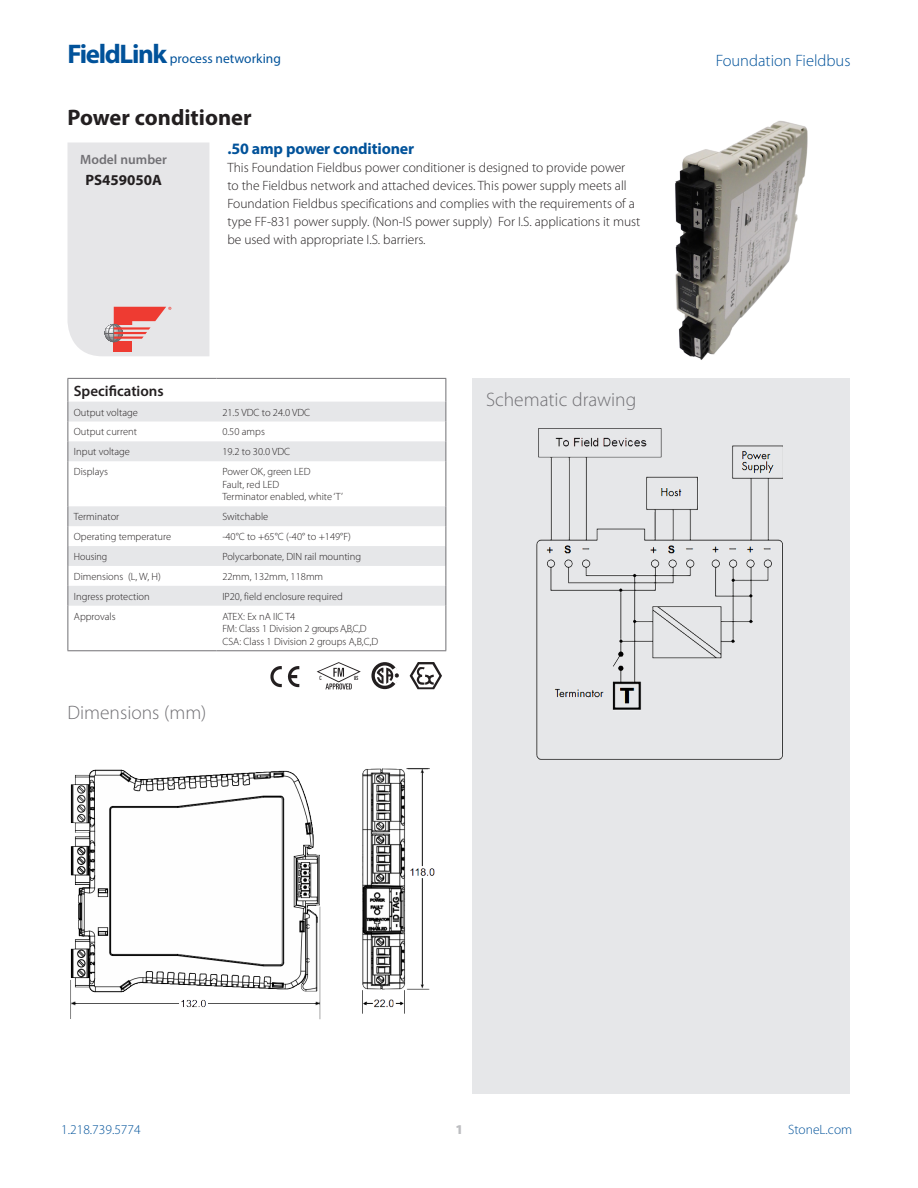
<style>
.page{position:relative;width:918px;height:1188px;background:#fff}
.page>*{position:absolute;margin:0;border:0;box-sizing:border-box;transform-origin:0 0}
.t1{font:700 22.5px "Myriad Pro";color:#231f20}
.t2{font:300 19.5px "Myriad Pro";color:#717074}
.t3{font:300 16.5px "Myriad Pro";color:#01529a}
.t4{font:700 15.9px "Myriad Pro";letter-spacing:-.01em;color:#01529a}
.t5{font:600 15px "Myriad Pro";color:#231f20}
.t6{font:700 15px "Myriad Pro";color:#231f20}
.t7{font:300 13.5px/18px "Myriad Pro";color:#231f20}
.t8{font:13.5px "Myriad Pro";color:#01529a}
.t9{font:300 13.5px "Myriad Pro";color:#01529a}
.t10{font:600 13.5px "Myriad Pro";color:#717074}
.t11{font:900 13.5px "Myriad Pro";color:#bcbdc0}
.TableText{font:300 10.5px "Myriad Pro";color:#231f20}
.TableText-2{font:300 10.5px "Myriad Pro";color:#231f20;scale:.95 1}
.s1{font-weight:700;font-size:27px}
</style>
<div class="page">
<div style="left:472px;top:378px;width:378px;height:716px;background:#e6e7e9"></div>
<div style="left:68px;top:142px;width:141px;height:214px;background:#e6e6e8"></div>
<svg style="left:69px;top:402px;width:377px;height:204px"></svg>
<hr style="left:68px;top:378px;width:148px;height:1px;background:#717074">
<hr style="left:216px;top:378px;width:230px;height:1px;background:#717074">
<svg style="left:68px;top:379px;width:1px;height:82px"></svg>
<svg style="left:446px;top:379px;width:1px;height:82px"></svg>
<hr style="left:68px;top:461px;width:1px;height:45px;background:#717074">
<hr style="left:446px;top:461px;width:1px;height:45px;background:#717074">
<svg style="left:68px;top:506px;width:1px;height:100px"></svg>
<svg style="left:446px;top:506px;width:1px;height:100px"></svg>
<hr style="left:68px;top:606px;width:1px;height:44px;background:#717074">
<hr style="left:446px;top:606px;width:1px;height:44px;background:#717074">
<hr style="left:68px;top:650px;width:148px;height:1px;background:#717074">
<hr style="left:216px;top:650px;width:230px;height:1px;background:#717074">
<img style="left:270px;top:666px;width:30px;height:22px">
<svg style="left:317px;top:662px;width:44px;height:27px"></svg>
<svg style="left:371px;top:662px;width:27px;height:27px"></svg>
<svg style="left:375px;top:666px;width:20px;height:20px"></svg>
<svg style="left:377px;top:667px;width:22px;height:17px"></svg>
<svg style="left:410px;top:662px;width:32px;height:27px"></svg>
<img style="left:362px;top:768px;width:73px;height:246px">
<img style="left:70px;top:769px;width:251px;height:251px">
<img style="left:536px;top:429px;width:247px;height:330px">
<img style="left:675px;top:121px;width:133px;height:239px">
<p class="t8" style="left:68px;top:50px;width:215px"><span class="s1">FieldLink</span> process networking</p>
<h3 class="t3" style="left:716px;top:51px;width:136px">Foundation Fieldbus</h3>
<p class="t1" style="left:68px;top:103px;width:186px">Power conditioner</p>
<p class="t10" style="left:80px;top:151px;width:88px">Model number</p>
<p class="t6" style="left:85px;top:170px;width:78px">PS459050A</p>
<p class="t4" style="left:227px;top:139px;width:188px">.50 amp power conditioner</p>
<p class="t7" style="left:227px;top:159px;width:415px">This Foundation Fieldbus power conditioner is designed to provide power<br>to the Fieldbus network and attached devices. This power supply meets all Foundation Fieldbus specifications and complies with the requirements of a type FF-831 power supply. (Non-IS power supply) For I.S. applications it must be used with appropriate I.S. barriers.</p>
<p class="t5" style="left:74px;top:381px;width:91px">Specifications</p>
<p class="TableText" style="left:74px;top:406px;width:66px">Output voltage</p>
<p class="TableText" style="left:222px;top:406px;width:89px">21.5 VDC to 24.0 VDC</p>
<p class="TableText" style="left:74px;top:426px;width:65px">Output current</p>
<p class="TableText" style="left:222px;top:426px;width:44px">0.50 amps</p>
<p class="TableText" style="left:74px;top:445px;width:58px">Input voltage</p>
<p class="TableText" style="left:222px;top:445px;width:69px">19.2 to 30.0 VDC</p>
<p class="TableText" style="left:74px;top:465px;width:36px">Displays</p>
<p class="TableText" style="left:222px;top:465px;width:90px">Power OK, green LED</p>
<p class="TableText" style="left:222px;top:478px;width:58px">Fault, red LED</p>
<p class="TableText" style="left:222px;top:491px;width:122px">Terminator enabled, white ‘T’</p>
<p class="TableText" style="left:74px;top:510px;width:47px">Terminator</p>
<p class="TableText" style="left:222px;top:510px;width:47px">Switchable</p>
<p class="TableText" style="left:74px;top:530px;width:99px">Operating temperature</p>
<p class="TableText" style="left:222px;top:530px;width:130px">-40°C to +65°C (-40° to +149°F)</p>
<p class="TableText-2" style="left:74px;top:550px;width:37px">Housing</p>
<p class="TableText" style="left:222px;top:550px;width:140px">Polycarbonate, DIN rail mounting</p>
<p class="TableText" style="left:74px;top:570px;width:89px">Dimensions (L, W, H)</p>
<p class="TableText" style="left:222px;top:570px;width:102px">22mm, 132mm, 118mm</p>
<p class="TableText" style="left:74px;top:590px;width:77px">Ingress protection</p>
<p class="TableText" style="left:222px;top:590px;width:122px">IP20, field enclosure required</p>
<p class="TableText" style="left:74px;top:610px;width:43px">Approvals</p>
<p class="TableText" style="left:222px;top:610px;width:75px">ATEX: Ex nA IIC T4</p>
<p class="TableText" style="left:222px;top:622px;width:146px">FM: Class 1 Division 2 groups A,B,C,D</p>
<p class="TableText" style="left:222px;top:635px;width:158px">CSA: Class 1 Division 2 groups A,B,C,D</p>
<p class="t2" style="left:68px;top:701px;width:140px">Dimensions (mm)</p>
<p class="t2" style="left:486px;top:388px;width:152px">Schematic drawing</p>
<p class="t9" style="left:61px;top:1121px;width:81px">1.218.739.5774</p>
<p class="t11" style="left:455px;top:1120px;width:9px">1</p>
<p class="t9" style="left:788px;top:1121px;width:65px">StoneL.com</p>
</div>
